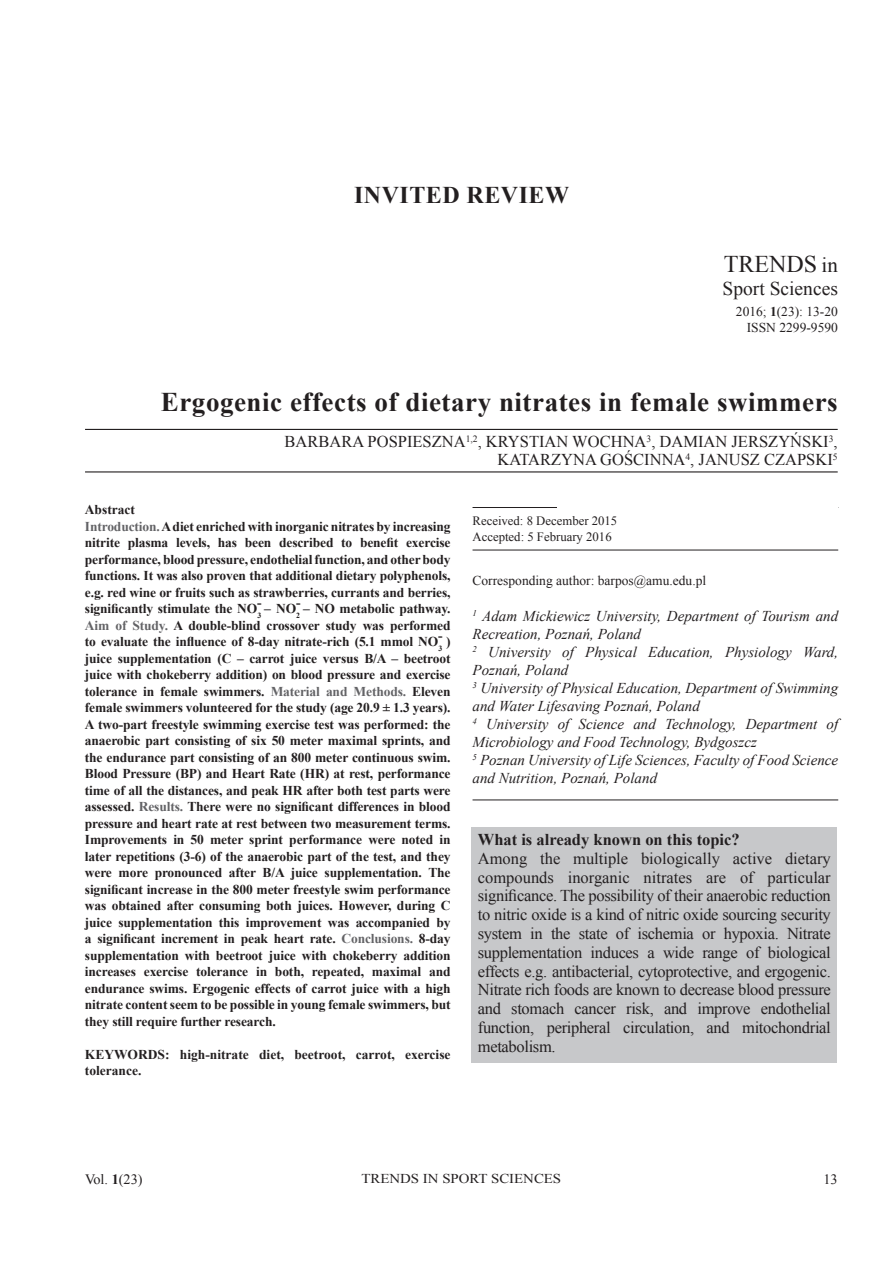
<style>
.page{position:relative;width:893px;height:1263px;background:#fff}
.page>*{position:absolute;margin:0;border:0;box-sizing:border-box;transform-origin:0 0}
.Tytuł{font:700 27px "Times New Roman";letter-spacing:.02em;color:#231f20}
.t1{font:700 24px "Times New Roman";letter-spacing:.02em;color:#231f20}
.t2{font:24px "Times New Roman";color:#231f20}
.t3{font:19.5px "Times New Roman";color:#231f20}
.Tekst_główny{font:16.5px/18.8px "Times New Roman";letter-spacing:-.02em;color:#231f20;text-align:justify}
.Nazwisko{font:16.5px "Times New Roman";color:#231f20}
.Tekst_główny-2{font:700 16.5px "Times New Roman";color:#231f20}
.Pod_tekst_ramka_3{font:italic 15px/18px "Times New Roman";color:#231f20}
.Pagina_dolna_prawa_v{font:14.25px "Times New Roman";color:#231f20}
.Pagina_dolna_prawa_n{font:14.25px "Times New Roman";color:#231f20}
.Keywords{font:700 13.5px/16.5px "Times New Roman";letter-spacing:-.01em;color:#231f20;text-align:justify}
.Pod_tekst_ramka_2{font:13.5px "Times New Roman";color:#231f20}
.Pagina_dola{font:13.5px "Times New Roman";color:#231f20;scale:1.1 1}
.Pod_tekst_ramka_1{font:12.75px "Times New Roman";color:#231f20}
.s1{font-size:21px}
.s2{font-weight:700}
.s3{color:#636366}
</style>
<div class="page">
<hr style="left:472px;top:507px;width:366px;height:1px;background:#231f20">
<hr style="left:472px;top:550px;width:366px;height:1px;background:#231f20">
<hr style="left:472px;top:799px;width:366px;height:1px;background:#231f20">
<div style="left:558px;top:499px;width:280px;height:12px;background:#fff"></div>
<hr style="left:85px;top:429px;width:753px;height:1px;background:#231f20">
<hr style="left:85px;top:471px;width:753px;height:1px;background:#231f20">
<div style="left:471px;top:827px;width:366px;height:236px;background:#c7c8ca"></div>
<h2 class="t1" style="left:354px;top:179px;width:216px">INVITED REVIEW</h2>
<p class="t2" style="left:724px;top:248px;width:116px">TRENDS <span class="s1">in</span></p>
<p class="t3" style="left:722px;top:276px;width:117px">Sport Sciences</p>
<p class="Pod_tekst_ramka_2" style="left:736px;top:302px;width:103px">2016; <span class="s2">1</span>(23): 13-20</p>
<p class="Pod_tekst_ramka_2" style="left:747px;top:319px;width:93px">ISSN 2299-9590</p>
<p class="Tytuł" style="left:161px;top:383px;width:678px">Ergogenic effects of dietary nitrates in female swimmers</p>
<p class="Nazwisko" style="left:285px;top:431px;width:555px">BARBARA POSPIESZNA<sup>1,2</sup>, KRYSTIAN WOCHNA<sup>3</sup>, DAMIAN JERSZYŃSKI<sup>3</sup>,</p>
<p class="Nazwisko" style="left:497px;top:449px;width:342px">KATARZYNA GOŚCINNA<sup>4</sup>, JANUSZ CZAPSKI<sup>5</sup></p>
<p class="Keywords" style="left:85px;top:501px;width:52px">Abstract</p>
<p class="Keywords" style="left:85px;top:517px;width:367px"><span class="s3">Introduction.</span>A diet enriched with inorganic nitrates by increasing nitrite plasma levels, has been described to benefit exercise performance, blood pressure, endothelial function, and other body functions. It was also proven that additional dietary polyphenols, e.g. red wine or fruits such as strawberries, currants and berries, significantly stimulate the NO<sub>3</sub></p>
<p class="Keywords" style="left:85px;top:600px;width:367px;text-indent:211px">- – NO metabolic pathway.<br><span class="s3">Aim of Study.</span> A double-blind crossover study was performed to evaluate the influence of 8-day nitrate-rich (5.1 mmol NO<sub>3</sub></p>
<p class="Keywords" style="left:257px;top:600px;width:45px">- – NO<sub>2</sub></p>
<p class="Keywords" style="left:85px;top:628px;width:367px;line-height:19.5px;text-align:right">- )<br>juice supplementation (C – carrot juice versus B/A – beetroot</p>
<p class="Keywords" style="left:85px;top:666px;width:367px">juice with chokeberry addition) on blood pressure and exercise tolerance in female swimmers. <span class="s3">Material and Methods.</span> Eleven female swimmers volunteered for the study (age 20.9 ± 1.3 years).<br>A two-part freestyle swimming exercise test was performed: the anaerobic part consisting of six 50 meter maximal sprints, and the endurance part consisting of an 800 meter continuous swim.<br>Blood Pressure (BP) and Heart Rate (HR) at rest, performance time of all the distances, and peak HR after both test parts were assessed. <span class="s3">Results.</span> There were no significant differences in blood pressure and heart rate at rest between two measurement terms.<br>Improvements in 50 meter sprint performance were noted in later repetitions (3-6) of the anaerobic part of the test, and they were more pronounced after B/A juice supplementation. The significant increase in the 800 meter freestyle swim performance was obtained after consuming both juices. However, during C juice supplementation this improvement was accompanied by a significant increment in peak heart rate. <span class="s3">Conclusions.</span> 8-day supplementation with beetroot juice with chokeberry addition increases exercise tolerance in both, repeated, maximal and endurance swims. Ergogenic effects of carrot juice with a high nitrate content seem to be possible in young female swimmers, but they still require further research.</p>
<p class="Keywords" style="left:85px;top:1045px;width:367px">KEYWORDS: high-nitrate diet, beetroot, carrot, exercise tolerance.</p>
<p class="Pod_tekst_ramka_1" style="left:472px;top:512px;width:146px">Received: 8 December 2015</p>
<p class="Pod_tekst_ramka_1" style="left:472px;top:529px;width:141px">Accepted: 5 February 2016</p>
<p class="Pod_tekst_ramka_2" style="left:472px;top:571px;width:235px">Corresponding author: barpos@amu.edu.pl</p>
<p class="Pod_tekst_ramka_3" style="left:472px;top:606px;width:367px"><sup>1</sup> Adam Mickiewicz University, Department of Tourism and<br>Recreation, Poznań, Poland</p>
<p class="Pod_tekst_ramka_3" style="left:472px;top:642px;width:367px"><sup>2</sup> University of Physical Education, Physiology Ward,<br>Poznań, Poland</p>
<p class="Pod_tekst_ramka_3" style="left:472px;top:678px;width:367px"><sup>3</sup> University of Physical Education, Department of Swimming and Water Lifesaving Poznań, Poland</p>
<p class="Pod_tekst_ramka_3" style="left:472px;top:714px;width:367px"><sup>4</sup> University of Science and Technology, Department of<br>Microbiology and Food Technology, Bydgoszcz</p>
<p class="Pod_tekst_ramka_3" style="left:472px;top:750px;width:367px"><sup>5</sup> Poznan University of Life Sciences, Faculty of Food Science and Nutrition, Poznań, Poland</p>
<p class="Tekst_główny-2" style="left:478px;top:828px;width:263px">What is already known on this topic?</p>
<p class="Tekst_główny" style="left:478px;top:849px;width:355px">Among the multiple biologically active dietary compounds inorganic nitrates are of particular significance. The possibility of their anaerobic reduction to nitric oxide is a kind of nitric oxide sourcing security system in the state of ischemia or hypoxia. Nitrate supplementation induces a wide range of biological effects e.g. antibacterial, cytoprotective, and ergogenic.<br>Nitrate rich foods are known to decrease blood pressure and stomach cancer risk, and improve endothelial function, peripheral circulation, and mitochondrial metabolism.</p>
<p class="Pagina_dolna_prawa_v" style="left:85px;top:1169px;width:59px">Vol. <span class="s2">1</span>(23)</p>
<p class="Pagina_dola" style="left:361px;top:1169px;width:183px">TRENDS IN SPORT SCIENCES</p>
<p class="Pagina_dolna_prawa_n" style="left:823px;top:1169px;width:16px">13</p>
</div>
